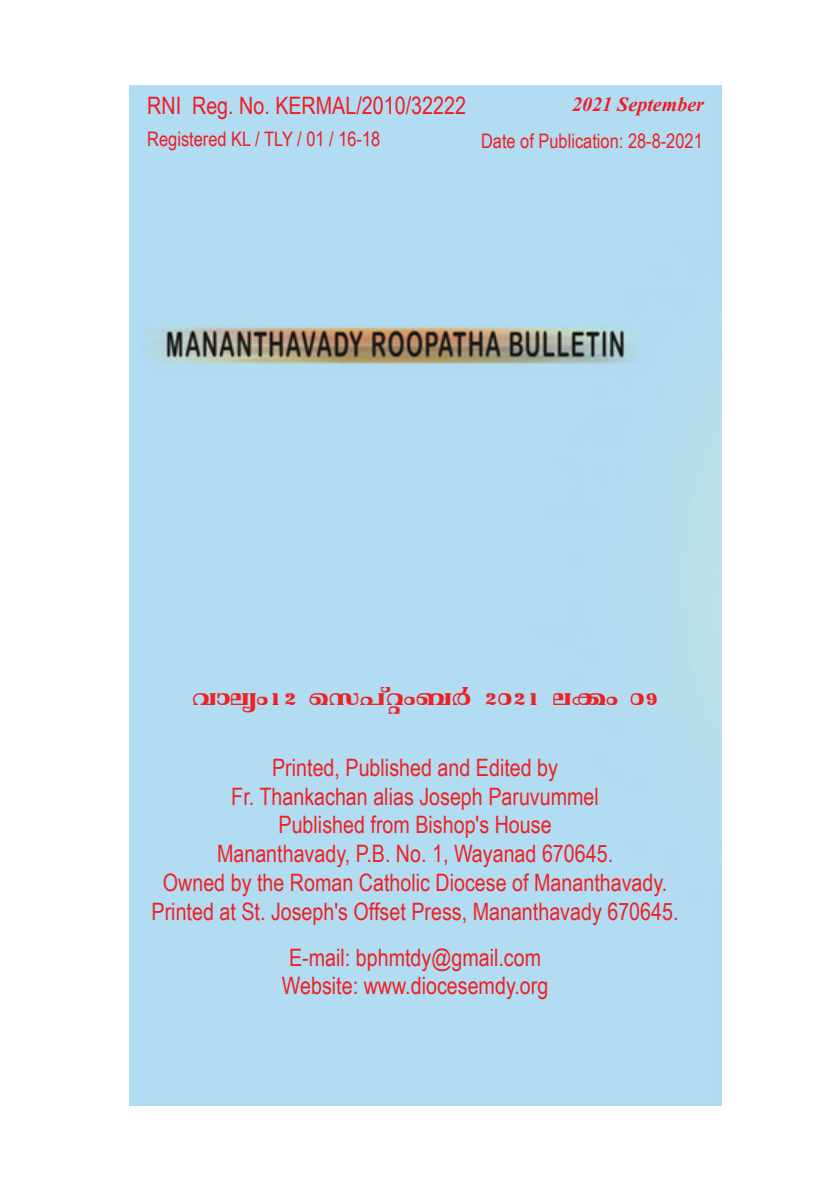
<style>
.page{position:relative;width:840px;height:1191px;background:#fff}
.page>*{position:absolute;margin:0;border:0;box-sizing:border-box;transform-origin:0 0}
.t1{font:28px "FML TT Vishu Bold";color:#ee2123}
.t2{font:24px "Arial Narrow";color:#ee2123}
.t3{font:24px "Arial Narrow";color:#ee1d23}
.t4{font:20px "Arial Narrow";color:#ee2123}
.t5{font:20px "Arial Narrow";color:#ee1d23}
.t6{font:italic 700 20px "Times New Roman";color:#ee1d23}
</style>
<div class="page">
<div style="left:130px;top:85px;width:591px;height:1021px;background:#b2dcf2"></div>
<p class="t3" style="left:147px;top:88px;width:320px">RNI Reg. No. KERMAL/2010/32222</p>
<p class="t5" style="left:147px;top:125px;width:234px">Registered KL / TLY / 01 / 16-18</p>
<p class="t6" style="left:572px;top:90px;width:133px">2021 September</p>
<p class="t4" style="left:481px;top:127px;width:223px">Date of Publication: 28-8-2021</p>
<p class="t1" style="left:192px;top:686px;width:467px">hmeyw12 sk]väw_À 2021 e¡w 09</p>
<p class="t2" style="left:272px;top:749px;width:287px">Printed, Published and Edited by</p>
<p class="t2" style="left:231px;top:778px;width:369px">Fr. Thankachan alias Joseph Paruvummel</p>
<p class="t2" style="left:278px;top:807px;width:274px">Published from Bishop's House</p>
<p class="t2" style="left:217px;top:836px;width:397px">Mananthavady, P.B. No. 1, Wayanad 670645.</p>
<p class="t2" style="left:163px;top:865px;width:506px">Owned by the Roman Catholic Diocese of Mananthavady.</p>
<p class="t2" style="left:151px;top:893px;width:528px">Printed at St. Joseph's Offset Press, Mananthavady 670645.</p>
<p class="t2" style="left:289px;top:939px;width:253px">E-mail: bphmtdy@gmail.com</p>
<p class="t2" style="left:282px;top:968px;width:268px">Website: www.diocesemdy.org</p>
</div>
